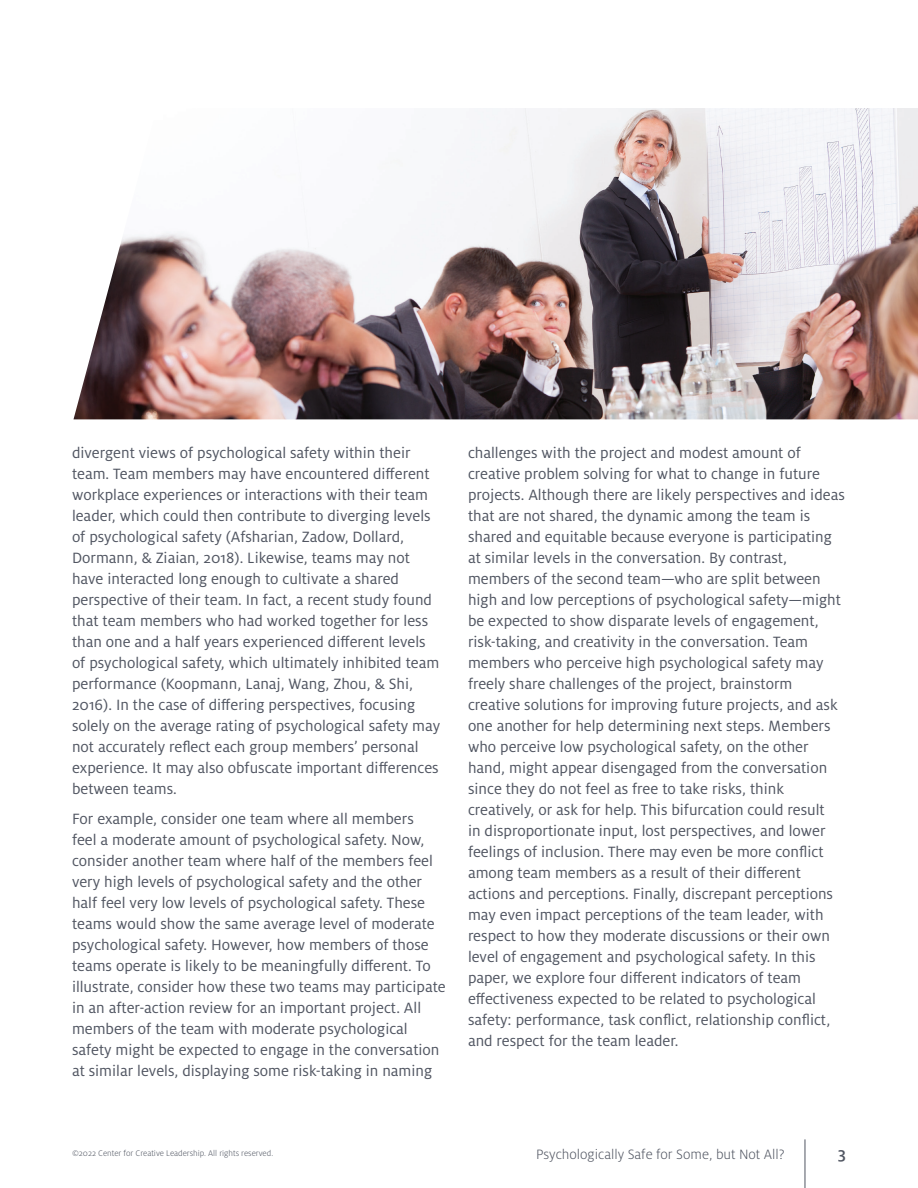
<style>
.page{position:relative;width:918px;height:1188px;background:#fff}
.page>*{position:absolute;margin:0;border:0;box-sizing:border-box;transform-origin:0 0}
.t1{font:500 18px "Milo Pro";color:#515662}
.t2{font:16.5px/21px "Milo Pro";color:#515662}
.t3{font:300 15px "Milo Pro";color:#515662}
.t4{font:300 9px "Milo Pro";color:#515662}
</style>
<div class="page">
<hr style="left:805px;top:1139px;width:1px;height:49px;background:#515662">
<img style="left:74px;top:108px;width:844px;height:311px">
<p class="t2" style="left:72px;top:442px;width:370px">divergent views of psychological safety within their team. Team members may have encountered different workplace experiences or interactions with their team leader, which could then contribute to diverging levels of psychological safety (Afsharian, Zadow, Dollard, Dormann, &amp; Ziaian, 2018). Likewise, teams may not have interacted long enough to cultivate a shared perspective of their team. In fact, a recent study found that team members who had worked together for less than one and a half years experienced different levels of psychological safety, which ultimately inhibited team performance (Koopmann, Lanaj, Wang, Zhou, &amp; Shi, 2016). In the case of differing perspectives, focusing solely on the average rating of psychological safety may not accurately reflect each group members’ personal experience. It may also obfuscate important differences between teams.</p>
<p class="t2" style="left:72px;top:808px;width:375px">For example, consider one team where all members<br>feel a moderate amount of psychological safety. Now, consider another team where half of the members feel very high levels of psychological safety and the other half feel very low levels of psychological safety. These teams would show the same average level of moderate psychological safety. However, how members of those teams operate is likely to be meaningfully different. To illustrate, consider how these two teams may participate in an after-action review for an important project. All members of the team with moderate psychological safety might be expected to engage in the conversation at similar levels, displaying some risk-taking in naming</p>
<p class="t2" style="left:468px;top:442px;width:378px">challenges with the project and modest amount of creative problem solving for what to change in future projects. Although there are likely perspectives and ideas that are not shared, the dynamic among the team is shared and equitable because everyone is participating at similar levels in the conversation. By contrast, members of the second team—who are split between high and low perceptions of psychological safety—might be expected to show disparate levels of engagement, risk-taking, and creativity in the conversation. Team members who perceive high psychological safety may freely share challenges of the project, brainstorm creative solutions for improving future projects, and ask one another for help determining next steps. Members who perceive low psychological safety, on the other hand, might appear disengaged from the conversation since they do not feel as free to take risks, think creatively, or ask for help. This bifurcation could result<br>in disproportionate input, lost perspectives, and lower feelings of inclusion. There may even be more conflict among team members as a result of their different actions and perceptions. Finally, discrepant perceptions may even impact perceptions of the team leader, with respect to how they moderate discussions or their own level of engagement and psychological safety. In this paper, we explore four different indicators of team effectiveness expected to be related to psychological safety: performance, task conflict, relationship conflict, and respect for the team leader.</p>
<p class="t4" style="left:72px;top:1148px;width:203px">©2022 Center for Creative Leadership. All rights reserved.</p>
<p class="t3" style="left:536px;top:1146px;width:250px">Psychologically Safe for Some, but Not All?</p>
<p class="t1" style="left:838px;top:1144px;width:10px">3</p>
</div>
